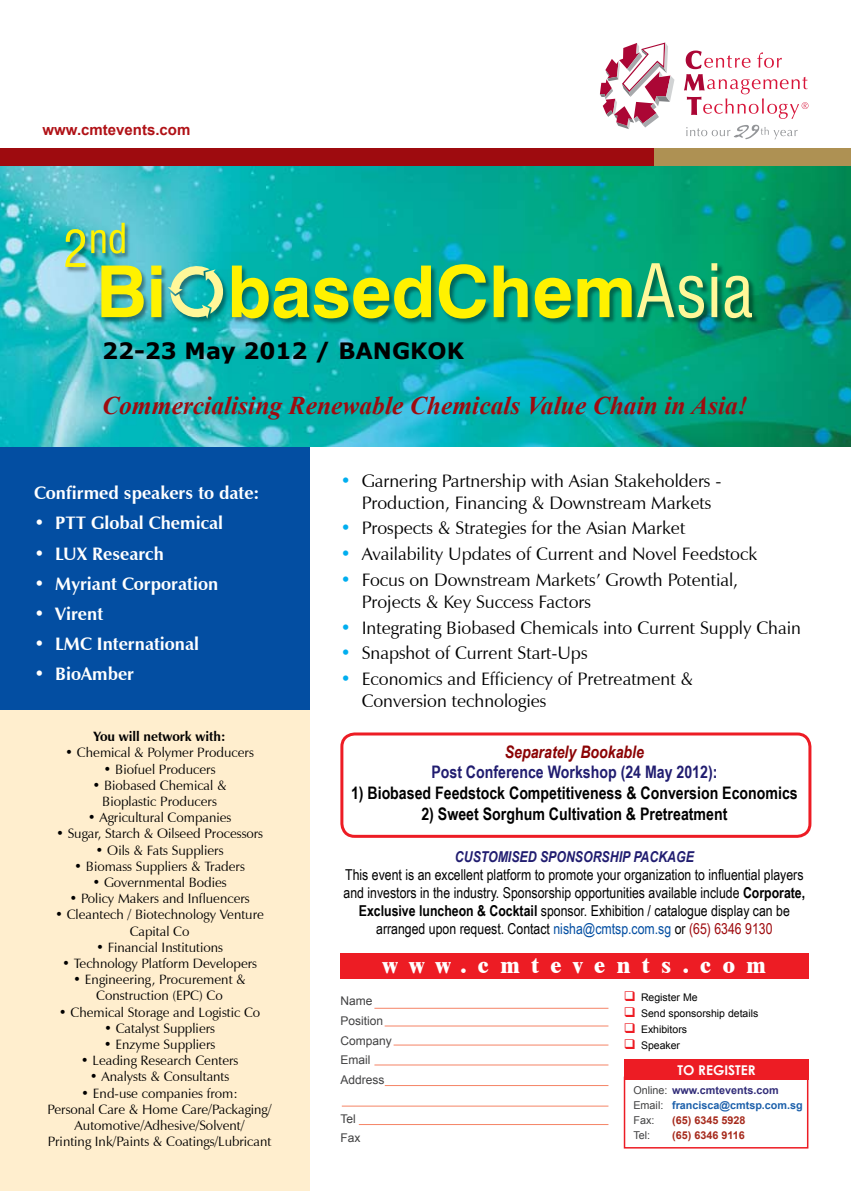
<style>
.page{position:relative;width:851px;height:1191px;background:#fff}
.page>*{position:absolute;margin:0;border:0;box-sizing:border-box;transform-origin:0 0}
.t1{font:italic 700 25.5px "Times New Roman";color:#9e0b0f}
.t2{font:700 22.5px "Verdana";color:#000}
.t3{font:800 22.5px "Dutch 801 BT";letter-spacing:.51em;color:#fff}
.t4{font:18px/21.6px "Zapf Humanist 601 BT";color:#000}
.t5{font:700 18px "Zapf Humanist 601 BT";color:#fff}
.t6{font:700 17.25px "Arial Narrow";color:#000}
.t7{font:700 17.25px "Arial Narrow";color:#211d70}
.t8{font:italic 700 17.25px "Arial Narrow";color:#8b0304}
.t9{font:15px/18px "Arial Narrow";color:#000;text-align:center}
.t10{font:italic 700 15px "Arial Narrow";color:#211d70}
.t11{font:700 15px "Arial";color:#b01116}
.t12{font:13.5px/16.2px "Zapf Humanist 601 BT";color:#000;text-align:center}
.t13{font:700 13.5px "Zapf Humanist 601 BT";color:#000}
.t14{font:700 13.5px "Century Gothic";color:#fff}
.t15{font:12px/19.5px "Arial";color:#414142}
.t16{font:700 10.8px/15px "Arial";color:#1c60ab}
.t17{font:700 10.8px "Arial";color:#a62a1c}
.t18{font:10.8px "Arial";color:#414142}
.t19{font:10.5px "Arial";color:#000}
.s1{color:#00aeef}
.s2{font-weight:700}
.s3{color:#034ea2}
.s4{color:#9e0b0f}
.s5{color:#ed1c24}
.s6{font-weight:400;color:#414142}
.s7{color:#322d79}
</style>
<div class="page">
<div style="left:0;top:444px;width:310px;height:272px;background:#034ea2"></div>
<img style="left:0;top:166px;width:850px;height:281px">
<div style="left:340px;top:732px;width:471px;height:106px;border:3px solid #ed1c24;border-radius:13px"></div>
<div style="left:0;top:710px;width:310px;height:481px;background:#ffeece"></div>
<div style="left:0;top:149px;width:654px;height:17px;background:#9e0b0f"></div>
<div style="left:654px;top:149px;width:196px;height:17px;background:#ae9153"></div>
<div style="left:623px;top:1076px;width:185px;height:72px;border:2px solid #ed1c24"></div>
<div style="left:623px;top:1059px;width:185px;height:20px;background:#ed1c24"></div>
<hr style="left:374px;top:1008px;width:234px;height:1px;background:#f58466">
<hr style="left:384px;top:1025px;width:224px;height:1px;background:#f58466">
<hr style="left:393px;top:1044px;width:215px;height:1px;background:#f58466">
<hr style="left:374px;top:1064px;width:234px;height:1px;background:#f58466">
<hr style="left:385px;top:1085px;width:223px;height:1px;background:#f58466">
<hr style="left:342px;top:1105px;width:266px;height:1px;background:#f58466">
<div style="left:340px;top:953px;width:468px;height:26px;background:#ed1c24"></div>
<hr style="left:359px;top:1124px;width:249px;height:1px;background:#f58466">
<svg style="left:600px;top:43px;width:74px;height:86px"></svg>
<svg style="left:684px;top:51px;width:124px;height:68px"></svg>
<svg style="left:686px;top:125px;width:111px;height:14px"></svg>
<img style="left:64px;top:221px;width:695px;height:105px">
<svg style="left:101px;top:265px;width:43px;height:52px;background:#c4d936"></svg>
<svg style="left:151px;top:265px;width:10px;height:52px"></svg>
<svg style="left:232px;top:265px;width:199px;height:53px;background:#79c74f"></svg>
<svg style="left:438px;top:264px;width:48px;height:54px;background:#75c44b"></svg>
<svg style="left:493px;top:265px;width:34px;height:52px;background:#8ecb39"></svg>
<svg style="left:534px;top:278px;width:36px;height:40px"></svg>
<svg style="left:577px;top:278px;width:54px;height:39px;background:#9ecd2a"></svg>
<svg style="left:637px;top:263px;width:67px;height:55px;background:#52b679"></svg>
<svg style="left:711px;top:263px;width:6px;height:54px"></svg>
<svg style="left:724px;top:276px;width:27px;height:42px"></svg>
<svg style="left:168px;top:265px;width:58px;height:55px;background:#67c5a6"></svg>
<svg style="left:65px;top:229px;width:20px;height:38px"></svg>
<svg style="left:91px;top:223px;width:34px;height:30px"></svg>
<p class="t11" style="left:43px;top:120px;width:149px">www.cmtevents.com</p>
<h2 class="t2" style="left:102px;top:334px;width:363px">22-23 MAY 2012 / BANGKOK</h2>
<h1 class="t1" style="left:102px;top:387px;width:647px">Commercialising Renewable Chemicals Value Chain in Asia!</h1>
<h3 class="t5" style="left:34px;top:481px;width:227px">Confirmed speakers to date:</h3>
<h3 class="t5" style="left:34px;top:512px;width:190px">• PTT Global Chemical</h3>
<h3 class="t5" style="left:34px;top:542px;width:131px">• LUX Research</h3>
<h3 class="t5" style="left:34px;top:572px;width:186px">• Myriant Corporation</h3>
<h3 class="t5" style="left:34px;top:602px;width:71px">• Virent</h3>
<h3 class="t5" style="left:34px;top:632px;width:167px">• LMC International</h3>
<h3 class="t5" style="left:34px;top:662px;width:102px">• BioAmber</h3>
<p class="t13" style="left:93px;top:728px;width:133px">You will network with:</p>
<p class="t12" style="left:65px;top:744px;width:190px">• Chemical &amp; Polymer Producers</p>
<p class="t12" style="left:104px;top:760px;width:113px">• Biofuel Producers</p>
<p class="t12" style="left:92px;top:777px;width:135px">• Biobased Chemical &amp;<br>Bioplastic Producers</p>
<p class="t12" style="left:88px;top:809px;width:145px">• Agricultural Companies</p>
<p class="t12" style="left:56px;top:825px;width:208px">• Sugar, Starch &amp; Oilseed Processors</p>
<p class="t12" style="left:96px;top:841px;width:129px">• Oils &amp; Fats Suppliers</p>
<p class="t12" style="left:74px;top:858px;width:172px">• Biomass Suppliers &amp; Traders</p>
<p class="t12" style="left:92px;top:874px;width:136px">• Governmental Bodies</p>
<p class="t12" style="left:69px;top:890px;width:182px">• Policy Makers and Influencers</p>
<p class="t12" style="left:55px;top:906px;width:210px">• Cleantech / Biotechnology Venture<br>Capital Co</p>
<p class="t12" style="left:96px;top:939px;width:128px">• Financial Institutions</p>
<p class="t12" style="left:62px;top:955px;width:196px">• Technology Platform Developers</p>
<p class="t12" style="left:73px;top:971px;width:174px">• Engineering, Procurement &amp;<br>Construction (EPC) Co</p>
<p class="t12" style="left:59px;top:1003px;width:203px">• Chemical Storage and Logistic Co</p>
<p class="t12" style="left:104px;top:1020px;width:112px">• Catalyst Suppliers</p>
<p class="t12" style="left:104px;top:1036px;width:113px">• Enzyme Suppliers</p>
<p class="t12" style="left:81px;top:1052px;width:159px">• Leading Research Centers</p>
<p class="t12" style="left:90px;top:1068px;width:141px">• Analysts &amp; Consultants</p>
<p class="t12" style="left:48px;top:1084px;width:225px">• End-use companies from:<br>Personal Care &amp; Home Care/Packaging/ Automotive/Adhesive/Solvent/<br>Printing Ink/Paints &amp; Coatings/Lubricant</p>
<h3 class="t4" style="left:361px;top:470px;width:361px;text-indent:-21px"><span class="s1">•</span> Garnering Partnership with Asian Stakeholders -<br>Production, Financing &amp; Downstream Markets</h3>
<h3 class="t4" style="left:340px;top:517px;width:346px"><span class="s1">•</span> Prospects &amp; Strategies for the Asian Market</h3>
<h3 class="t4" style="left:340px;top:543px;width:418px"><span class="s1">•</span> Availability Updates of Current and Novel Feedstock</h3>
<h3 class="t4" style="left:361px;top:569px;width:378px;text-indent:-21px"><span class="s1">•</span> Focus on Downstream Markets’ Growth Potential,<br>Projects &amp; Key Success Factors</h3>
<h3 class="t4" style="left:340px;top:616px;width:462px"><span class="s1">•</span> Integrating Biobased Chemicals into Current Supply Chain</h3>
<h3 class="t4" style="left:340px;top:642px;width:248px"><span class="s1">•</span> Snapshot of Current Start-Ups</h3>
<h3 class="t4" style="left:361px;top:668px;width:333px;text-indent:-21px"><span class="s1">•</span> Economics and Efficiency of Pretreatment &amp;<br>Conversion technologies</h3>
<p class="t8" style="left:504px;top:738px;width:141px">Separately Bookable</p>
<p class="t7" style="left:431px;top:759px;width:287px">Post Conference Workshop (24 May 2012):</p>
<p class="t6" style="left:351px;top:780px;width:448px">1) Biobased Feedstock Competitiveness &amp; Conversion Economics</p>
<p class="t6" style="left:421px;top:800px;width:307px">2) Sweet Sorghum Cultivation &amp; Pretreatment</p>
<p class="t10" style="left:455px;top:845px;width:240px">CUSTOMISED SPONSORSHIP PACKAGE</p>
<p class="t9" style="left:343px;top:865px;width:463px">This event is an excellent platform to promote your organization to influential players and investors in the industry. Sponsorship opportunities available include <span class="s2">Corporate, Exclusive luncheon &amp; Cocktail</span> sponsor. Exhibition / catalogue display can be arranged upon request. Contact <span class="s3">nisha@cmtsp.com.sg</span> or <span class="s4">(65) 6346 9130</span></p>
<h2 class="t3" style="left:383px;top:950px;width:384px">www.cmtevents.com</h2>
<p class="t15" style="left:340px;top:991px;width:53px">Name<br>Position<br>Company<br>Email<br>Address</p>
<p class="t15" style="left:340px;top:1108px;width:22px">Tel<br>Fax</p>
<p class="t19" style="left:624px;top:990px;width:75px"><span class="s5">❑</span> Register Me</p>
<p class="t19" style="left:624px;top:1006px;width:136px"><span class="s5">❑</span> Send sponsorship details</p>
<p class="t19" style="left:624px;top:1022px;width:65px"><span class="s5">❑</span> Exhibitors</p>
<p class="t19" style="left:624px;top:1038px;width:58px"><span class="s5">❑</span> Speaker</p>
<p class="t16" style="left:633px;top:1082px;width:171px"><span class="s6">Online:</span> <span class="s7">www.cmtevents.com<br></span><span class="s6">Email:</span> francisca@cmtsp.com.sg<br><span class="s6">Fax:</span></p>
<p class="t14" style="left:677px;top:1059px;width:80px">TO REGISTER</p>
<p class="t17" style="left:672px;top:1112px;width:75px">(65) 6345 5928</p>
<p class="t18" style="left:633px;top:1128px;width:18px">Tel:</p>
<p class="t17" style="left:672px;top:1128px;width:74px">(65) 6346 9116</p>
</div>
